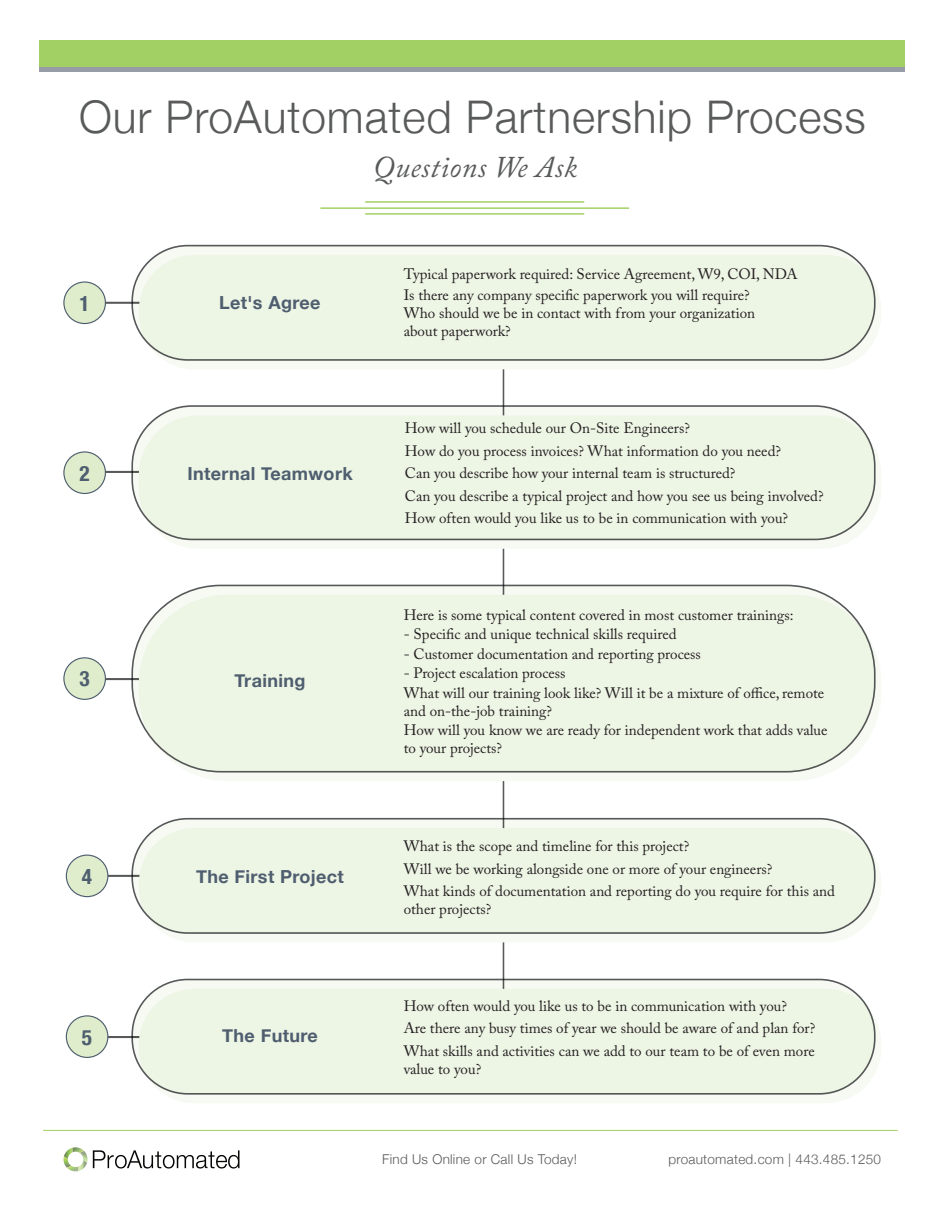
<style>
.page{position:relative;width:945px;height:1215px;background:#fff}
.page>*{position:absolute;margin:0;border:0;box-sizing:border-box;transform-origin:0 0}
.t1{font:300 45px "Helvetica Neue";letter-spacing:.02em;color:#595a5a}
.t2{font:italic 30px "Adobe Caslon Pro";letter-spacing:.02em;color:#595a5a}
.t3{font:700 condensed 21.3px "Helvetica Neue";color:#4f5e6f}
.t4{font:700 18px "Helvetica Neue";letter-spacing:.02em;color:#4f5e6f}
.t5{font:15px/22.5px "Adobe Caslon Pro";color:#231f20}
.t6{font:300 13.5px "Helvetica Neue";letter-spacing:.02em;color:#595a5a}
</style>
<div class="page">
<hr style="left:503px;top:270px;width:1px;height:793px;background:#57585a">
<hr style="left:92px;top:302px;width:104px;height:2px;background:#57585a">
<div style="left:64px;top:282px;width:41px;height:42px;background:#dfedcd;border-radius:50%"></div>
<div style="left:63px;top:281px;width:43px;height:43px;border:1px solid #4f5e6f;border-radius:50%"></div>
<div style="left:139px;top:255px;width:742px;height:114px;background:#f6faf2;border-radius:55px"></div>
<div style="left:132px;top:246px;width:743px;height:114px;background:linear-gradient(to right,#edf5e6,#edf5e5);border-radius:55px"></div>
<div style="left:131px;top:245px;width:745px;height:116px;border:2px solid #57585a;border-radius:55px"></div>
<hr style="left:92px;top:471px;width:104px;height:2px;background:#57585a">
<div style="left:64px;top:452px;width:41px;height:41px;background:#dfedcd;border-radius:50%"></div>
<div style="left:63px;top:451px;width:43px;height:43px;border:1px solid #4f5e6f;border-radius:50%"></div>
<div style="left:139px;top:415px;width:742px;height:134px;background:#f6faf2;border-radius:60px"></div>
<div style="left:132px;top:406px;width:743px;height:133px;background:linear-gradient(to right,#edf5e6,#edf5e5);border-radius:60px"></div>
<div style="left:131px;top:405px;width:745px;height:135px;border:2px solid #57585a;border-radius:60px"></div>
<hr style="left:92px;top:678px;width:104px;height:2px;background:#57585a">
<hr style="left:92px;top:875px;width:104px;height:2px;background:#57585a">
<hr style="left:93px;top:1036px;width:104px;height:2px;background:#57585a">
<div style="left:66px;top:1016px;width:42px;height:41px;background:#dfedcd;border-radius:50%"></div>
<div style="left:66px;top:1015px;width:42px;height:43px;border:1px solid #4f5e6f;border-radius:50%"></div>
<div style="left:66px;top:855px;width:42px;height:42px;background:#dfedcd;border-radius:50%"></div>
<div style="left:66px;top:855px;width:42px;height:42px;border:1px solid #4f5e6f;border-radius:50%"></div>
<div style="left:64px;top:658px;width:41px;height:41px;background:#dfedcd;border-radius:50%"></div>
<div style="left:63px;top:657px;width:43px;height:43px;border:1px solid #4f5e6f;border-radius:50%"></div>
<div style="left:139px;top:989px;width:742px;height:114px;background:#f6faf2;border-radius:55px"></div>
<div style="left:139px;top:828px;width:742px;height:114px;background:#f6faf2;border-radius:55px"></div>
<div style="left:139px;top:595px;width:742px;height:186px;background:#f6faf2;border-radius:88px"></div>
<div style="left:132px;top:980px;width:743px;height:114px;background:linear-gradient(to right,#edf5e6,#edf4e5);border-radius:55px"></div>
<div style="left:131px;top:979px;width:745px;height:116px;border:2px solid #57585a;border-radius:55px"></div>
<div style="left:132px;top:819px;width:743px;height:114px;background:linear-gradient(to right,#edf5e6,#edf5e5);border-radius:55px"></div>
<div style="left:131px;top:818px;width:745px;height:116px;border:2px solid #57585a;border-radius:55px"></div>
<div style="left:132px;top:585px;width:743px;height:187px;background:#edf5e5;border-radius:88px"></div>
<div style="left:131px;top:585px;width:745px;height:188px;border:2px solid #57585a;border-radius:88px"></div>
<hr style="left:43px;top:1130px;width:855px;height:1px;background:#a3d065">
<svg style="left:64px;top:1147px;width:175px;height:24px"></svg>
<hr style="left:321px;top:207px;width:308px;height:2px;background:#a3d064">
<hr style="left:366px;top:213px;width:218px;height:2px;background:#a3d064">
<hr style="left:366px;top:201px;width:218px;height:2px;background:#a3d064">
<div style="left:39px;top:57px;width:865px;height:14px;background:#989ca7"></div>
<div style="left:39px;top:40px;width:865px;height:27px;background:#a3d064"></div>
<h1 class="t1" style="left:79px;top:81px;width:788px">Our ProAutomated Partnership Process</h1>
<h2 class="t2" style="left:373px;top:149px;width:206px">Questions We Ask</h2>
<h3 class="t3" style="left:80px;top:285px;width:12px">1</h3>
<p class="t4" style="left:219px;top:289px;width:103px">Let's Agree</p>
<p class="t5" style="left:404px;top:263px;width:395px;line-height:21px">Typical paperwork required: Service Agreement, W9, COI, NDA<br>Is there any company specific paperwork you will require?</p>
<p class="t5" style="left:404px;top:304px;width:353px;line-height:18px">Who should we be in contact with from your organization about paperwork?</p>
<h3 class="t3" style="left:80px;top:455px;width:12px">2</h3>
<p class="t4" style="left:187px;top:459px;width:167px">Internal Teamwork</p>
<p class="t5" style="left:405px;top:417px;width:420px">How will you schedule our On-Site Engineers?<br>How do you process invoices? What information do you need?<br>Can you describe how your internal team is structured?<br>Can you describe a typical project and how you see us being involved?<br>How often would you like us to be in communication with you?</p>
<h3 class="t3" style="left:80px;top:661px;width:12px">3</h3>
<p class="t4" style="left:235px;top:667px;width:72px">Training</p>
<p class="t5" style="left:404px;top:603px;width:391px">Here is some typical content covered in most customer trainings:</p>
<p class="t5" style="left:404px;top:623px;width:275px">- Specific and unique technical skills required</p>
<p class="t5" style="left:404px;top:642px;width:299px">- Customer documentation and reporting process</p>
<p class="t5" style="left:404px;top:663px;width:422px;line-height:19.5px">- Project escalation process<br>What will our training look like? Will it be a mixture of office, remote</p>
<p class="t5" style="left:404px;top:701px;width:425px;line-height:19.5px">and on-the-job training?<br>How will you know we are ready for independent work that adds value</p>
<p class="t5" style="left:404px;top:737px;width:100px">to your projects?</p>
<h3 class="t3" style="left:82px;top:858px;width:12px">4</h3>
<p class="t4" style="left:196px;top:863px;width:149px">The First Project</p>
<p class="t5" style="left:404px;top:835px;width:433px">What is the scope and timeline for this project?<br>Will we be working alongside one or more of your engineers?<br>What kinds of documentation and reporting do you require for this and</p>
<p class="t5" style="left:404px;top:898px;width:89px">other projects?</p>
<h3 class="t3" style="left:82px;top:1019px;width:12px">5</h3>
<p class="t4" style="left:222px;top:1022px;width:97px">The Future</p>
<p class="t5" style="left:404px;top:994px;width:413px">How often would you like us to be in communication with you?<br>Are there any busy times of year we should be aware of and plan for?<br>What skills and activities can we add to our team to be of even more</p>
<p class="t5" style="left:404px;top:1057px;width:79px">value to you?</p>
<p class="t6" style="left:382px;top:1148px;width:196px">Find Us Online or Call Us Today!</p>
<p class="t6" style="left:668px;top:1148px;width:214px">proautomated.com | 443.485.1250</p>
</div>
